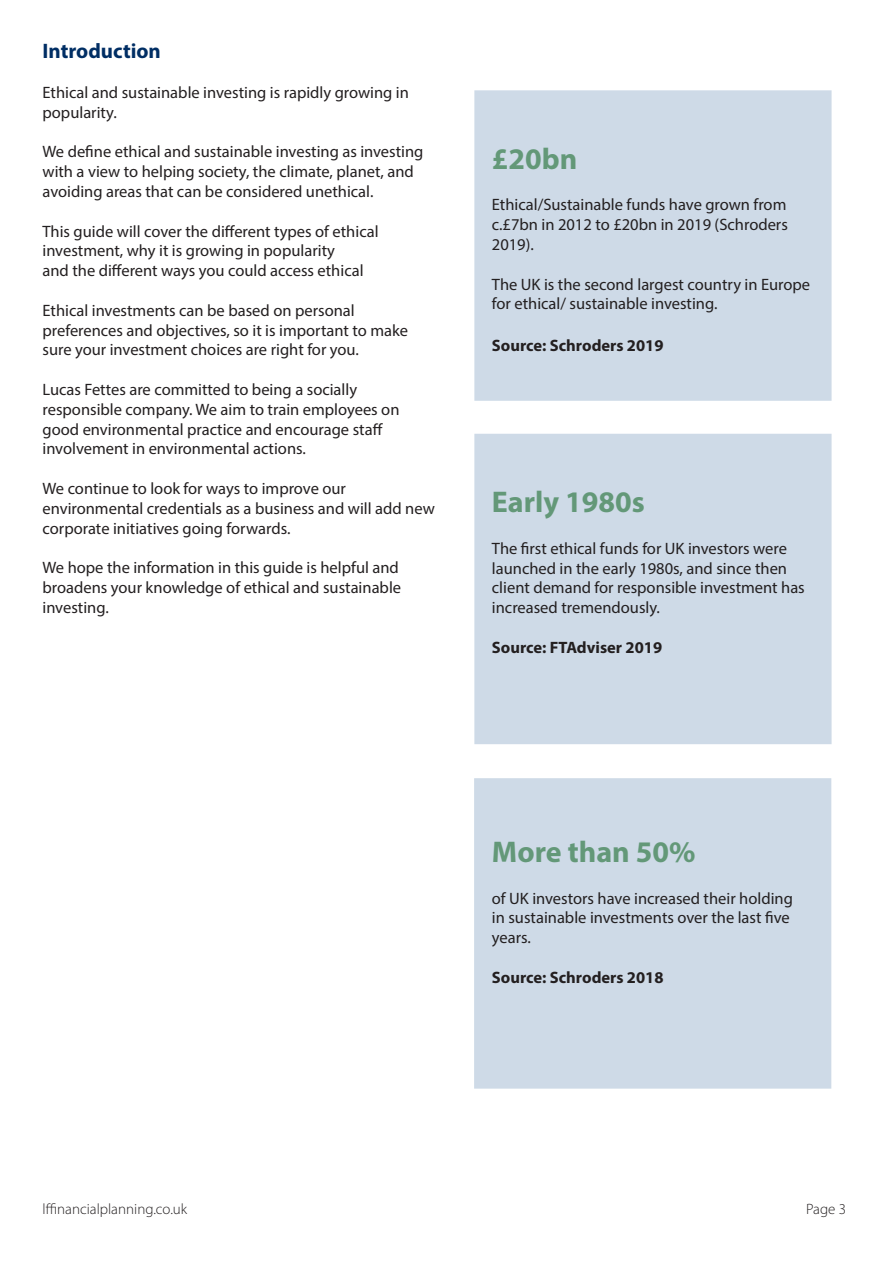
<style>
.page{position:relative;width:893px;height:1263px;background:#fff}
.page>*{position:absolute;margin:0;border:0;box-sizing:border-box;transform-origin:0 0}
.t1{font:700 30px "Myriad Pro";color:#639878}
.t2{font:700 21px "Myriad Pro";color:#002e64}
.t3{font:16.5px/19.8px "Myriad Pro";color:#231f20}
.t4{font:700 16.5px "Myriad Pro";color:#231f20}
.t5{font:300 15px "Myriad Pro";color:#231f20}
</style>
<div class="page">
<div style="left:474px;top:90px;width:358px;height:311px;background:#cedae7;border:2px solid #cedae7"></div>
<div style="left:474px;top:434px;width:358px;height:310px;background:#cedae7;border:2px solid #cedae7"></div>
<div style="left:474px;top:778px;width:357px;height:311px;background:#cedae7"></div>
<p class="t2" style="left:43px;top:38px;width:120px">Introduction</p>
<p class="t3" style="left:43px;top:82px;width:368px">Ethical and sustainable investing is rapidly growing in popularity.</p>
<p class="t3" style="left:43px;top:142px;width:382px">We define ethical and sustainable investing as investing with a view to helping society, the climate, planet, and avoiding areas that can be considered unethical.</p>
<p class="t3" style="left:43px;top:221px;width:338px">This guide will cover the different types of ethical investment, why it is growing in popularity</p>
<p class="t3" style="left:43px;top:260px;width:323px">and the different ways you could access ethical</p>
<p class="t3" style="left:43px;top:300px;width:367px">Ethical investments can be based on personal preferences and objectives, so it is important to make sure your investment choices are right for you.</p>
<p class="t3" style="left:43px;top:379px;width:358px">Lucas Fettes are committed to being a socially responsible company. We aim to train employees on good environmental practice and encourage staff involvement in environmental actions.</p>
<p class="t3" style="left:43px;top:478px;width:394px">We continue to look for ways to improve our environmental credentials as a business and will add new corporate initiatives going forwards.</p>
<p class="t3" style="left:43px;top:557px;width:360px">We hope the information in this guide is helpful and broadens your knowledge of ethical and sustainable investing.</p>
<p class="t1" style="left:492px;top:139px;width:87px">£20bn</p>
<p class="t3" style="left:492px;top:195px;width:297px;text-align:justify">Ethical/Sustainable funds have grown from c.£7bn in 2012 to £20bn in 2019 (Schroders 2019).</p>
<p class="t3" style="left:492px;top:274px;width:320px">The UK is the second largest country in Europe for ethical/ sustainable investing.</p>
<p class="t4" style="left:492px;top:334px;width:173px">Source: Schroders 2019</p>
<p class="t1" style="left:492px;top:483px;width:154px">Early 1980s</p>
<p class="t3" style="left:492px;top:538px;width:314px">The first ethical funds for UK investors were launched in the early 1980s, and since then client demand for responsible investment has increased tremendously.</p>
<p class="t4" style="left:492px;top:636px;width:172px">Source: FTAdviser 2019</p>
<p class="t1" style="left:492px;top:832px;width:205px">More than 50%</p>
<p class="t3" style="left:492px;top:888px;width:302px">of UK investors have increased their holding in sustainable investments over the last five years.</p>
<p class="t4" style="left:492px;top:966px;width:173px">Source: Schroders 2018</p>
<p class="t5" style="left:43px;top:1200px;width:146px">lffinancialplanning.co.uk</p>
<p class="t5" style="left:806px;top:1200px;width:41px">Page 3</p>
</div>
